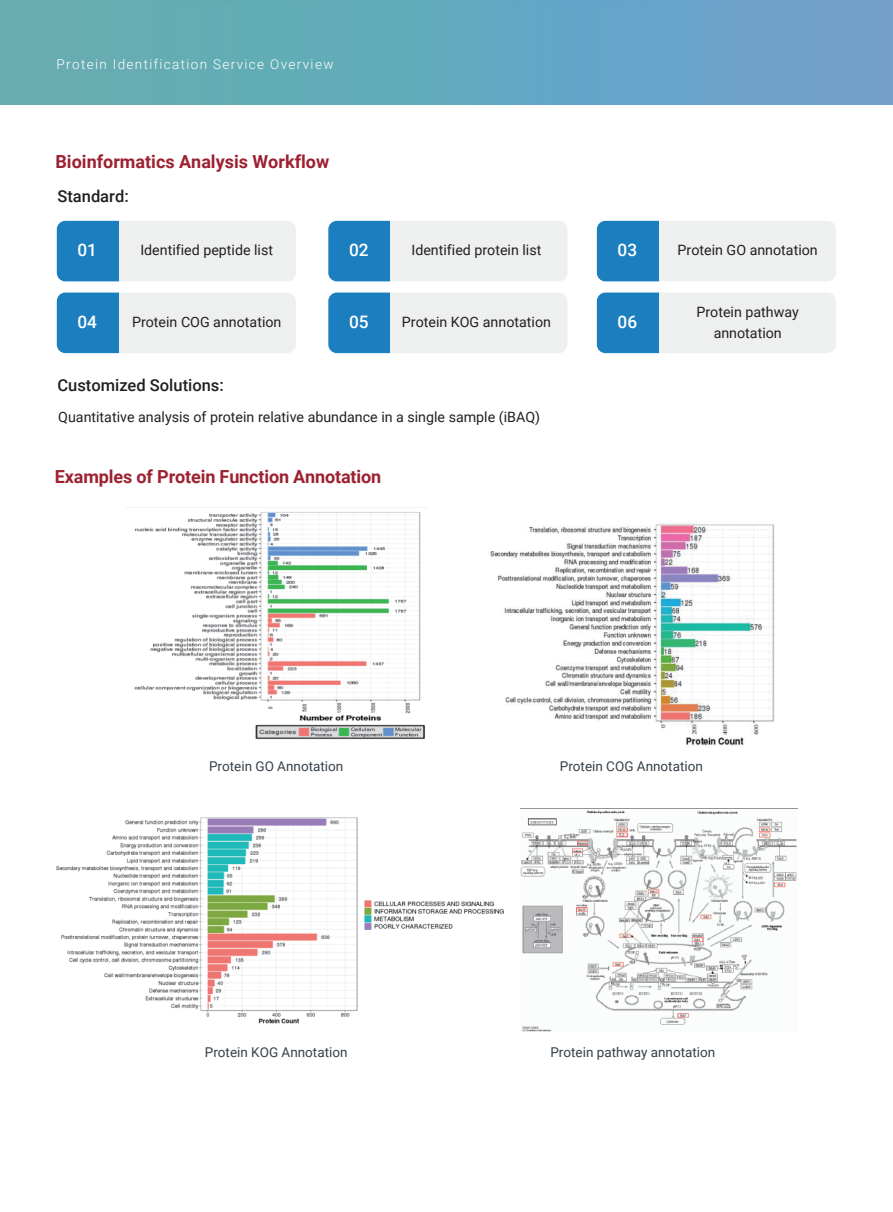
<style>
.page{position:relative;width:893px;height:1212px;background:#fff}
.page>*{position:absolute;margin:0;border:0;box-sizing:border-box;transform-origin:0 0}
.t1{font:700 18px "Roboto";letter-spacing:-.01em;color:#9d2130}
.t2{font:500 17.25px "Roboto";color:#fff}
.t3{font:500 16.5px "Roboto";color:#231f20}
.t4{font:14.25px/21px "Roboto";color:#231f20;text-align:center}
.t5{font:13.5px "Roboto";color:#364049}
.t6{font:300 13.5px "Roboto";letter-spacing:.1em;color:#fff}
</style>
<div class="page">
<img style="left:0;top:0;width:893px;height:104px">
<div style="left:57px;top:221px;width:239px;height:60px;background:#eef0f0;border-radius:9px"></div>
<div style="left:57px;top:221px;width:61px;height:60px;background:#1b7ebf"></div>
<div style="left:328px;top:221px;width:239px;height:60px;background:#eef0f0;border-radius:9px"></div>
<div style="left:328px;top:221px;width:62px;height:60px;background:#1b7ebf"></div>
<div style="left:597px;top:221px;width:239px;height:60px;background:#eef0f0;border-radius:9px"></div>
<div style="left:597px;top:221px;width:61px;height:60px;background:#1b7ebf"></div>
<div style="left:57px;top:293px;width:239px;height:60px;background:#eef0f0;border-radius:9px"></div>
<div style="left:57px;top:293px;width:61px;height:60px;background:#1b7ebf"></div>
<div style="left:328px;top:293px;width:239px;height:60px;background:#eef0f0;border-radius:9px"></div>
<div style="left:328px;top:293px;width:62px;height:60px;background:#1b7ebf"></div>
<div style="left:597px;top:293px;width:239px;height:60px;background:#eef0f0;border-radius:9px"></div>
<div style="left:597px;top:293px;width:61px;height:60px;background:#1b7ebf"></div>
<img style="left:134px;top:512px;width:291px;height:228px">
<img style="left:490px;top:521px;width:285px;height:225px">
<img style="left:56px;top:817px;width:448px;height:207px">
<img style="left:520px;top:808px;width:277px;height:223px">
<p class="t6" style="left:57px;top:55px;width:278px">Protein Identification Service Overview</p>
<p class="t1" style="left:55px;top:149px;width:275px">Bioinformatics Analysis Workflow</p>
<p class="t3" style="left:57px;top:185px;width:73px">Standard:</p>
<p class="t2" style="left:78px;top:238px;width:21px">01</p>
<p class="t4" style="left:140px;top:239px;width:134px">Identified peptide list</p>
<p class="t2" style="left:349px;top:238px;width:21px">02</p>
<p class="t4" style="left:411px;top:239px;width:131px">Identified protein list</p>
<p class="t2" style="left:618px;top:238px;width:21px">03</p>
<p class="t4" style="left:678px;top:239px;width:142px">Protein GO annotation</p>
<p class="t2" style="left:78px;top:310px;width:21px">04</p>
<p class="t4" style="left:132px;top:311px;width:151px">Protein COG annotation</p>
<p class="t2" style="left:349px;top:310px;width:21px">05</p>
<p class="t4" style="left:402px;top:311px;width:151px">Protein KOG annotation</p>
<p class="t4" style="left:696px;top:300px;width:104px">Protein pathway annotation</p>
<p class="t2" style="left:618px;top:310px;width:21px">06</p>
<p class="t3" style="left:57px;top:373px;width:168px">Customized Solutions:</p>
<p class="t4" style="left:58px;top:406px;width:483px">Quantitative analysis of protein relative abundance in a single sample (iBAQ)</p>
<p class="t1" style="left:55px;top:464px;width:328px">Examples of Protein Function Annotation</p>
<p class="t5" style="left:209px;top:757px;width:136px">Protein GO Annotation</p>
<p class="t5" style="left:560px;top:757px;width:145px">Protein COG Annotation</p>
<p class="t5" style="left:205px;top:1042px;width:144px">Protein KOG Annotation</p>
<p class="t5" style="left:550px;top:1042px;width:166px">Protein pathway annotation</p>
</div>
